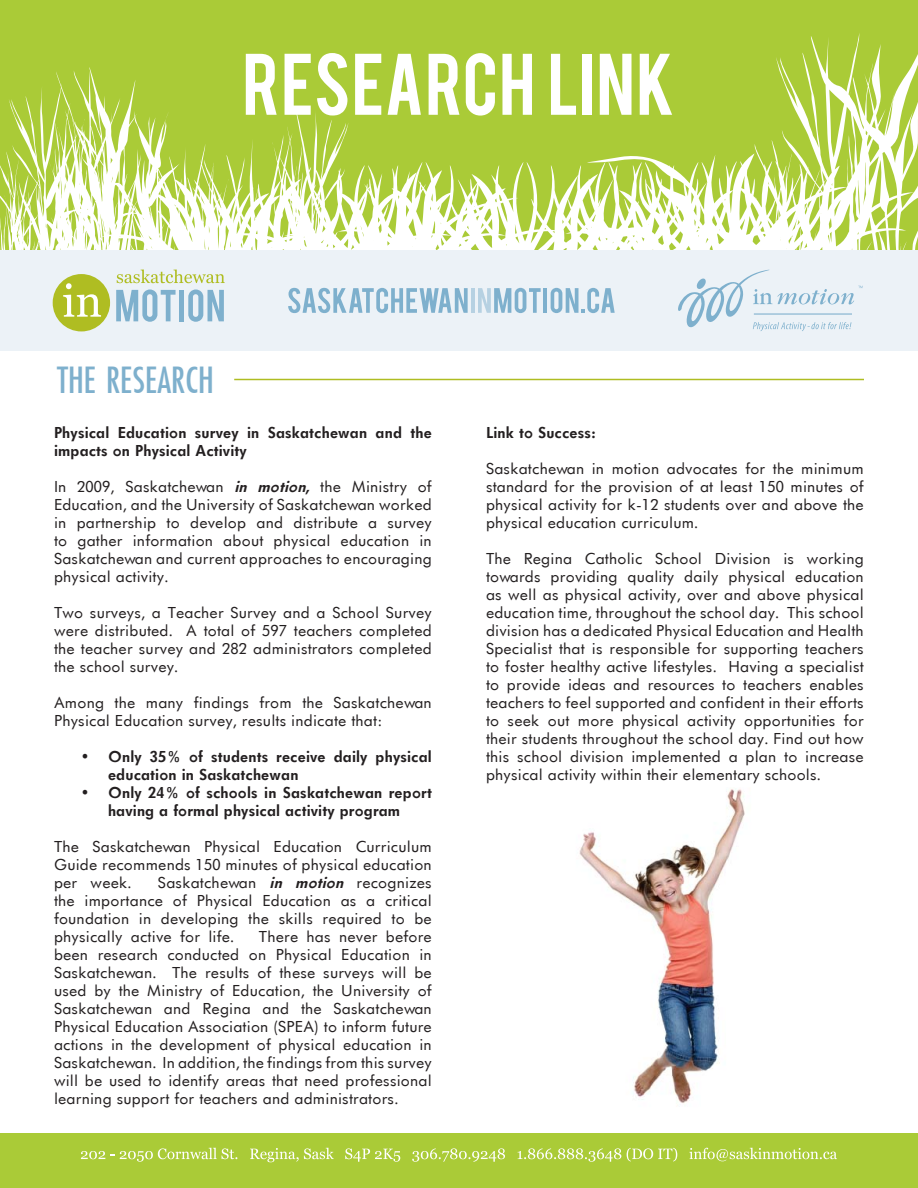
<style>
.page{position:relative;width:918px;height:1188px;background:#fff}
.page>*{position:absolute;margin:0;border:0;box-sizing:border-box;transform-origin:0 0}
.t1{font:36px "Futurist Condensed";color:#7eb0cd}
.t2{font:15px/18px "Futurist";color:#231f20;text-align:justify}
.t3{font:700 15px/18px "Futurist";color:#231f20}
.s1{font-weight:700;font-style:italic}
</style>
<div class="page">
<div style="left:0;top:1133px;width:918px;height:55px;background:#aacb37"></div>
<div style="left:0;top:0;width:918px;height:251px;background:#aacb37"></div>
<svg style="left:0;top:33px;width:918px;height:217px"></svg>
<div style="left:0;top:250px;width:918px;height:101px;background:#ecf2f7"></div>
<svg style="left:81px;top:1148px;width:156px;height:14px"></svg>
<svg style="left:250px;top:1148px;width:84px;height:14px"></svg>
<svg style="left:345px;top:1148px;width:55px;height:14px"></svg>
<svg style="left:412px;top:1148px;width:93px;height:14px"></svg>
<svg style="left:518px;top:1148px;width:103px;height:14px"></svg>
<svg style="left:627px;top:1148px;width:50px;height:13px"></svg>
<svg style="left:689px;top:1148px;width:148px;height:13px"></svg>
<svg style="left:288px;top:288px;width:180px;height:25px"></svg>
<hr style="left:471px;top:288px;width:4px;height:25px;background:#b6d1e2">
<svg style="left:478px;top:288px;width:63px;height:25px"></svg>
<hr style="left:544px;top:288px;width:3px;height:25px;background:#7eb0cd">
<svg style="left:551px;top:288px;width:64px;height:25px"></svg>
<div style="left:53px;top:274px;width:57px;height:57px;background:#afbd22;border-radius:50%"></div>
<svg style="left:63px;top:283px;width:38px;height:34px"></svg>
<svg style="left:116px;top:289px;width:60px;height:33px"></svg>
<div style="left:179px;top:290px;width:5px;height:31px;background:#7eb0cd"></div>
<svg style="left:188px;top:289px;width:36px;height:33px"></svg>
<svg style="left:117px;top:270px;width:108px;height:13px"></svg>
<svg style="left:678px;top:270px;width:185px;height:61px"></svg>
<hr style="left:754px;top:313px;width:98px;height:2px;background:#7eb0cd">
<svg style="left:246px;top:54px;width:31px;height:61px"></svg>
<svg style="left:285px;top:54px;width:26px;height:61px"></svg>
<svg style="left:317px;top:53px;width:31px;height:63px"></svg>
<svg style="left:355px;top:54px;width:26px;height:61px"></svg>
<svg style="left:388px;top:54px;width:33px;height:61px"></svg>
<svg style="left:429px;top:54px;width:30px;height:61px"></svg>
<svg style="left:466px;top:53px;width:29px;height:63px"></svg>
<svg style="left:502px;top:54px;width:30px;height:61px"></svg>
<svg style="left:551px;top:54px;width:25px;height:61px"></svg>
<div style="left:582px;top:54px;width:10px;height:61px;background:#fff"></div>
<svg style="left:600px;top:54px;width:32px;height:61px"></svg>
<svg style="left:640px;top:54px;width:32px;height:61px"></svg>
<hr style="left:234px;top:379px;width:630px;height:1px;background:#afbd22">
<img style="left:579px;top:789px;width:166px;height:314px">
<h1 class="t1" style="left:57px;top:359px;width:158px">THE RESEARCH</h1>
<p class="t3" style="left:54px;top:423px;width:379px">Physical Education survey in Saskatchewan and the impacts on Physical Activity</p>
<p class="t2" style="left:54px;top:477px;width:380px">In 2009, Saskatchewan <span class="s1">in motion,</span> the Ministry of Education, and the University of Saskatchewan worked in partnership to develop and distribute a survey to gather information about physical education in Saskatchewan and current approaches to encouraging physical activity.</p>
<p class="t2" style="left:54px;top:603px;width:379px">Two surveys, a Teacher Survey and a School Survey were distributed. A total of 597 teachers completed the teacher survey and 282 administrators completed the school survey.</p>
<p class="t2" style="left:54px;top:693px;width:379px">Among the many findings from the Saskatchewan<br>Physical Education survey, results indicate that:</p>
<p class="t3" style="left:108px;top:747px;width:326px;text-indent:-27px">• Only 35% of students receive daily physical education in Saskatchewan</p>
<p class="t3" style="left:81px;top:783px;width:353px;text-align:center">• Only 24% of schools in Saskatchewan report having a formal physical activity program</p>
<p class="t2" style="left:54px;top:837px;width:380px">The Saskatchewan Physical Education Curriculum Guide recommends 150 minutes of physical education per week.</p>
<p class="t2" style="left:54px;top:873px;width:380px;text-indent:104px">Saskatchewan <span class="s1">in motion</span> recognizes the importance of Physical Education as a critical foundation in developing the skills required to be physically active for life.</p>
<p class="t2" style="left:54px;top:927px;width:380px;text-indent:205px">There has never before been research conducted on Physical Education in Saskatchewan. The results of these surveys will be used by the Ministry of Education, the University of Saskatchewan and Regina and the Saskatchewan Physical Education Association (SPEA) to inform future actions in the development of physical education in Saskatchewan. In addition, the findings from this survey will be used to identify areas that need professional learning support for teachers and administrators.</p>
<p class="t3" style="left:486px;top:423px;width:112px">Link to Success:</p>
<p class="t2" style="left:486px;top:459px;width:379px">Saskatchewan in motion advocates for the minimum standard for the provision of at least 150 minutes of physical activity for k-12 students over and above the physical education curriculum.</p>
<p class="t2" style="left:486px;top:549px;width:380px">The Regina Catholic School Division is working towards providing quality daily physical education as well as physical activity, over and above physical education time, throughout the school day. This school division has a dedicated Physical Education and Health Specialist that is responsible for supporting teachers to foster healthy active lifestyles. Having a specialist to provide ideas and resources to teachers enables teachers to feel supported and confident in their efforts to seek out more physical activity opportunities for their students throughout the school day. Find out how this school division implemented a plan to increase physical activity within their elementary schools.</p>
</div>
